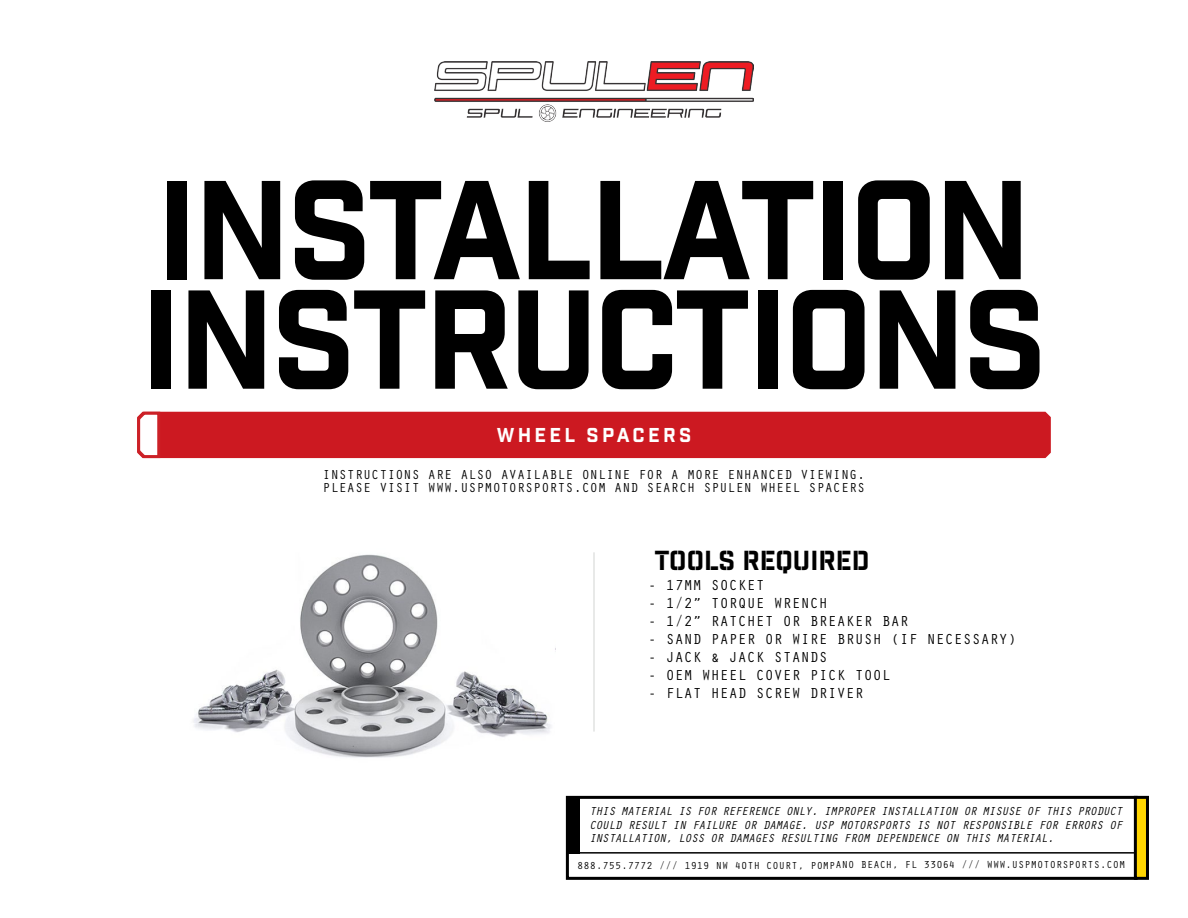
<style>
.page{position:relative;width:1188px;height:918px;background:#fff}
.page>*{position:absolute;margin:0;border:0;box-sizing:border-box;transform-origin:0 0}
.t1{font:136.5px "Industry Inc Base";letter-spacing:-.03em;color:#000}
.t2{font:26.7px "Industry Inc Stencil";color:#000}
.t3{font:19.5px "Industry Inc Base";letter-spacing:.17em;color:#fff}
.t4{font:15px "Orator Std";color:#000}
.t5{font:13.5px "Orator Std";color:#000}
.t6{font:italic 12px/13.5px "Orator Std";letter-spacing:-.07em;color:#000;text-align:justify}
.t7{font:10.5px "Orator Std";color:#000}
</style>
<div class="page">
<hr style="left:593px;top:552px;width:2px;height:180px;background:#d8dad9">
<img style="left:435px;top:62px;width:318px;height:59px">
<div style="left:566px;top:796px;width:572px;height:84px;border:3px solid #000"></div>
<div style="left:567px;top:852px;width:570px;height:27px;border:2px solid #000"></div>
<div style="left:568px;top:797px;width:12px;height:56px;background:#000"></div>
<div style="left:1135px;top:797px;width:12px;height:81px;background:#ffd500"></div>
<div style="left:1134px;top:796px;width:15px;height:84px;border:3px solid #000"></div>
<div style="left:137px;top:411px;width:914px;height:48px;background:#cc1921"></div>
<img style="left:193px;top:554px;width:358px;height:204px">
<p class="t1" style="left:157px;top:148px;width:876px">INSTALLATION</p>
<p class="t1" style="left:141px;top:258px;width:908px">INSTRUCTIONS</p>
<p class="t3" style="left:497px;top:424px;width:196px">WHEEL SPACERS</p>
<p class="t5" style="left:323px;top:464px;width:544px">INSTRUCTIONS ARE ALSO AVAILABLE ONLINE FOR A MORE ENHANCED VIEWING.</p>
<p class="t5" style="left:323px;top:478px;width:544px">PLEASE VISIT WWW.USPMOTORSPORTS.COM AND SEARCH SPULEN WHEEL SPACERS</p>
<p class="t2" style="left:654px;top:544px;width:216px">TOOLS REQUIRED</p>
<p class="t4" style="left:648px;top:574px;width:118px">- 17MM SOCKET</p>
<p class="t4" style="left:648px;top:592px;width:182px">- 1/2” TORQUE WRENCH</p>
<p class="t4" style="left:648px;top:610px;width:263px">- 1/2” RATCHET OR BREAKER BAR</p>
<p class="t4" style="left:648px;top:628px;width:371px">- SAND PAPER OR WIRE BRUSH (IF NECESSARY)</p>
<p class="t4" style="left:648px;top:646px;width:182px">- JACK &amp; JACK STANDS</p>
<p class="t4" style="left:648px;top:664px;width:245px">- OEM WHEEL COVER PICK TOOL</p>
<p class="t4" style="left:648px;top:682px;width:218px">- FLAT HEAD SCREW DRIVER</p>
<p class="t6" style="left:589px;top:804px;width:535px">THIS MATERIAL IS FOR REFERENCE ONLY. IMPROPER INSTALLATION OR MISUSE OF THIS PRODUCT COULD RESULT IN FAILURE OR DAMAGE. USP MOTORSPORTS IS NOT RESPONSIBLE FOR ERRORS OF INSTALLATION, LOSS OR DAMAGES RESULTING FROM DEPENDENCE ON THIS MATERIAL.</p>
<p class="t7" style="left:577px;top:857px;width:550px">888.755.7772 /// 1919 NW 40TH COURT, POMPANO BEACH, FL 33064 /// WWW.USPMOTORSPORTS.COM</p>
</div>
